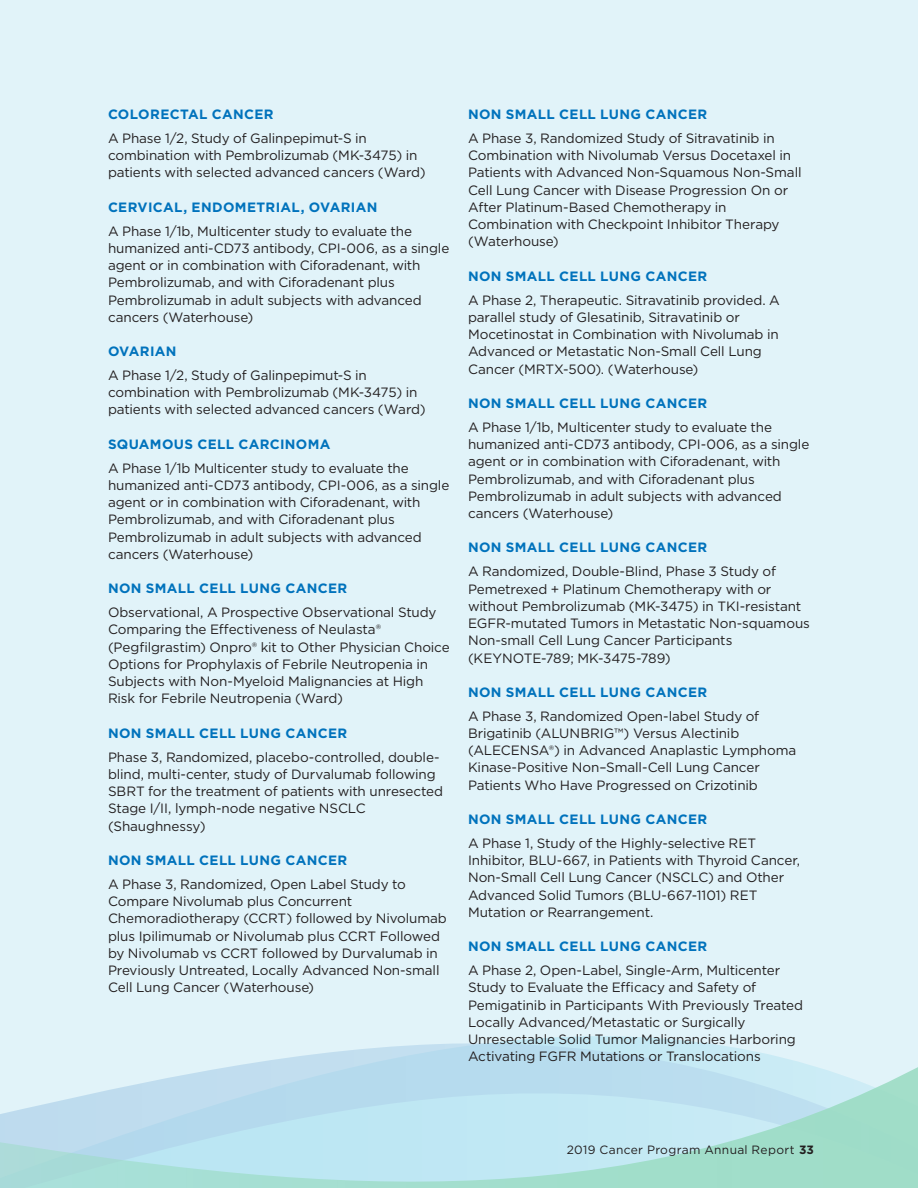
<style>
.page{position:relative;width:918px;height:1188px;background:#e1f3f9}
.page>*{position:absolute;margin:0;border:0;box-sizing:border-box;transform-origin:0 0}
.t1{font:13.5px/17.2px "Gotham";letter-spacing:-.01em;color:#231f20}
.t2{font:700 13.5px "Gotham";letter-spacing:.025em;color:#0072bc}
.t3{font:12px "Gotham";letter-spacing:.03em;color:#231f20}
.s1{font-weight:700}
</style>
<div class="page">
<svg style="left:501px;top:1036px;width:193px;height:6px"></svg>
<svg style="left:288px;top:1042px;width:494px;height:16px"></svg>
<svg style="left:0;top:1058px;width:918px;height:130px"></svg>
<p class="t2" style="left:108px;top:105px;width:167px">COLORECTAL CANCER</p>
<p class="t1" style="left:108px;top:129px;width:319px">A Phase 1/2, Study of Galinpepimut-S in combination with Pembrolizumab (MK-3475) in patients with selected advanced cancers (Ward)</p>
<p class="t2" style="left:108px;top:198px;width:271px">CERVICAL, ENDOMETRIAL, OVARIAN</p>
<p class="t1" style="left:108px;top:222px;width:343px">A Phase 1/1b, Multicenter study to evaluate the humanized anti-CD73 antibody, CPI-006, as a single agent or in combination with Ciforadenant, with Pembrolizumab, and with Ciforadenant plus Pembrolizumab in adult subjects with advanced cancers (Waterhouse)</p>
<p class="t2" style="left:108px;top:342px;width:70px">OVARIAN</p>
<p class="t1" style="left:108px;top:366px;width:319px">A Phase 1/2, Study of Galinpepimut-S in combination with Pembrolizumab (MK-3475) in patients with selected advanced cancers (Ward)</p>
<p class="t2" style="left:108px;top:435px;width:224px">SQUAMOUS CELL CARCINOMA</p>
<p class="t1" style="left:108px;top:459px;width:343px">A Phase 1/1b Multicenter study to evaluate the humanized anti-CD73 antibody, CPI-006, as a single agent or in combination with Ciforadenant, with Pembrolizumab, and with Ciforadenant plus Pembrolizumab in adult subjects with advanced cancers (Waterhouse)</p>
<p class="t2" style="left:108px;top:579px;width:241px">NON SMALL CELL LUNG CANCER</p>
<p class="t1" style="left:108px;top:603px;width:343px">Observational, A Prospective Observational Study Comparing the Effectiveness of Neulasta® (Pegfilgrastim) Onpro® kit to Other Physician Choice Options for Prophylaxis of Febrile Neutropenia in Subjects with Non-Myeloid Malignancies at High Risk for Febrile Neutropenia (Ward)</p>
<p class="t2" style="left:108px;top:724px;width:241px">NON SMALL CELL LUNG CANCER</p>
<p class="t1" style="left:108px;top:748px;width:337px">Phase 3, Randomized, placebo-controlled, double&shy;blind, multi-center, study of Durvalumab following SBRT for the treatment of patients with unresected Stage I/II, lymph-node negative NSCLC (Shaughnessy)</p>
<p class="t2" style="left:108px;top:851px;width:241px">NON SMALL CELL LUNG CANCER</p>
<p class="t1" style="left:108px;top:875px;width:340px">A Phase 3, Randomized, Open Label Study to Compare Nivolumab plus Concurrent Chemoradiotherapy (CCRT) followed by Nivolumab plus Ipilimumab or Nivolumab plus CCRT Followed by Nivolumab vs CCRT followed by Durvalumab in Previously Untreated, Locally Advanced Non-small Cell Lung Cancer (Waterhouse)</p>
<p class="t2" style="left:468px;top:105px;width:241px">NON SMALL CELL LUNG CANCER</p>
<p class="t1" style="left:468px;top:129px;width:335px">A Phase 3, Randomized Study of Sitravatinib in Combination with Nivolumab Versus Docetaxel in Patients with Advanced Non-Squamous Non-Small Cell Lung Cancer with Disease Progression On or After Platinum-Based Chemotherapy in Combination with Checkpoint Inhibitor Therapy (Waterhouse)</p>
<p class="t2" style="left:468px;top:267px;width:241px">NON SMALL CELL LUNG CANCER</p>
<p class="t1" style="left:468px;top:291px;width:313px">A Phase 2, Therapeutic. Sitravatinib provided. A parallel study of Glesatinib, Sitravatinib or Mocetinostat in Combination with Nivolumab in Advanced or Metastatic Non-Small Cell Lung Cancer (MRTX-500). (Waterhouse)</p>
<p class="t2" style="left:468px;top:394px;width:241px">NON SMALL CELL LUNG CANCER</p>
<p class="t1" style="left:468px;top:418px;width:343px">A Phase 1/1b, Multicenter study to evaluate the humanized anti-CD73 antibody, CPI-006, as a single agent or in combination with Ciforadenant, with Pembrolizumab, and with Ciforadenant plus Pembrolizumab in adult subjects with advanced cancers (Waterhouse)</p>
<p class="t2" style="left:468px;top:539px;width:241px">NON SMALL CELL LUNG CANCER</p>
<p class="t1" style="left:468px;top:563px;width:343px">A Randomized, Double-Blind, Phase 3 Study of Pemetrexed + Platinum Chemotherapy with or without Pembrolizumab (MK-3475) in TKI-resistant EGFR-mutated Tumors in Metastatic Non-squamous Non-small Cell Lung Cancer Participants (KEYNOTE-789; MK-3475-789)</p>
<p class="t2" style="left:468px;top:683px;width:241px">NON SMALL CELL LUNG CANCER</p>
<p class="t1" style="left:468px;top:707px;width:330px">A Phase 3, Randomized Open-label Study of Brigatinib (ALUNBRIG™) Versus Alectinib (ALECENSA®) in Advanced Anaplastic Lymphoma Kinase-Positive Non–Small-Cell Lung Cancer Patients Who Have Progressed on Crizotinib</p>
<p class="t2" style="left:468px;top:810px;width:241px">NON SMALL CELL LUNG CANCER</p>
<p class="t1" style="left:468px;top:834px;width:334px">A Phase 1, Study of the Highly-selective RET Inhibitor, BLU-667, in Patients with Thyroid Cancer, Non-Small Cell Lung Cancer (NSCLC) and Other Advanced Solid Tumors (BLU-667-1101) RET Mutation or Rearrangement.</p>
<p class="t2" style="left:468px;top:937px;width:241px">NON SMALL CELL LUNG CANCER</p>
<p class="t1" style="left:468px;top:961px;width:337px">A Phase 2, Open-Label, Single-Arm, Multicenter Study to Evaluate the Efficacy and Safety of Pemigatinib in Participants With Previously Treated Locally Advanced/Metastatic or Surgically Unresectable Solid Tumor Malignancies Harboring Activating FGFR Mutations or Translocations</p>
<p class="t3" style="left:567px;top:1142px;width:249px">2019 Cancer Program Annual Report <span class="s1">33</span></p>
</div>
